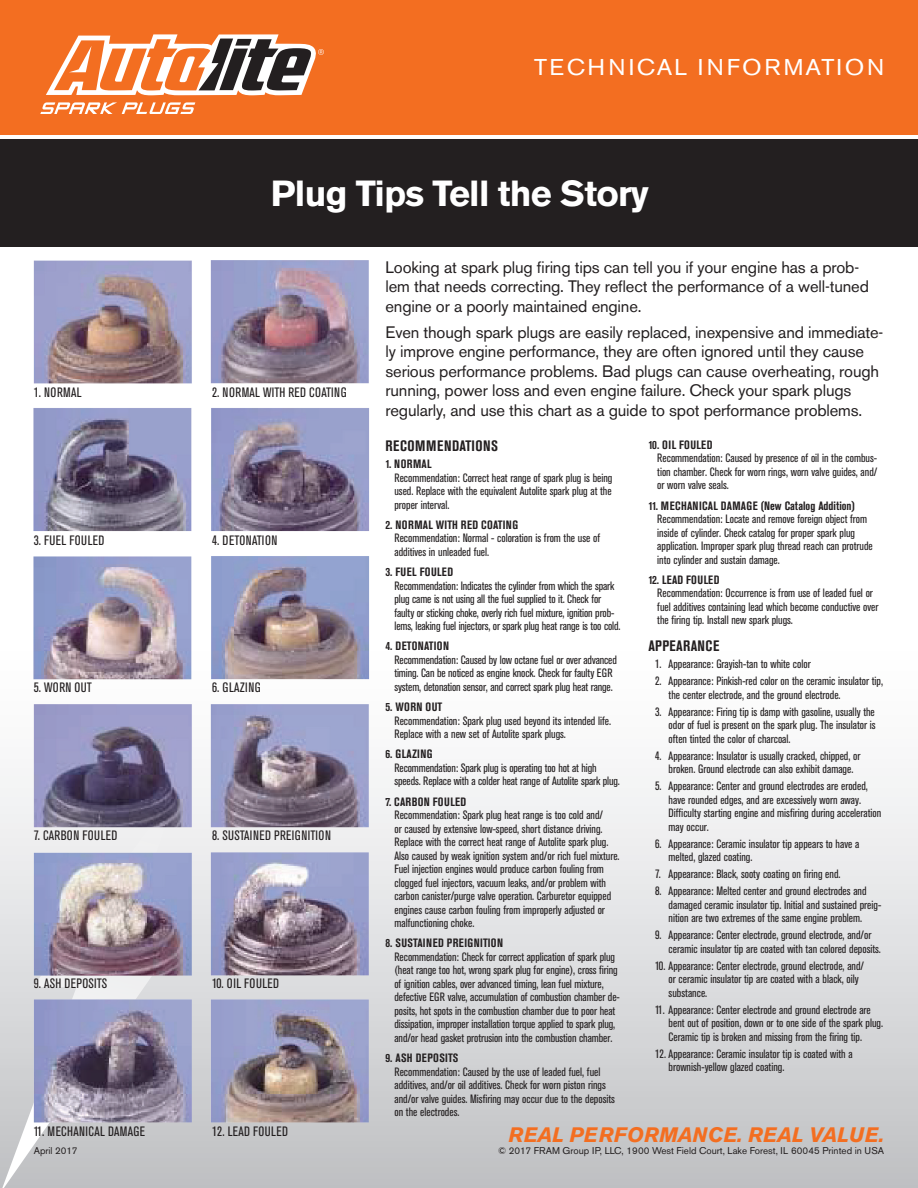
<style>
.page{position:relative;width:918px;height:1188px;background:#fff}
.page>*{position:absolute;margin:0;border:0;box-sizing:border-box;transform-origin:0 0}
.t1{font:700 36px "Akzidenz Grotesk BE";letter-spacing:-.02em;color:#fff}
.t2{font:22.65px "Akzidenz Grotesk BE";letter-spacing:.11em;color:#fff;scale:1.06 1}
.t3{font:italic 700 20.85px "Akzidenz Grotesk BE";letter-spacing:.01em;color:#f36e21}
.t4{font:16.5px/19.5px "Akzidenz Grotesk BE";letter-spacing:-.01em;color:#231f20}
.t5{font:700 condensed 15px "Akzidenz Grotesk BE";letter-spacing:.035em;color:#231f20}
.t6{font:condensed 13.5px "Akzidenz Grotesk BE";letter-spacing:.02em;color:#231f20}
.t7{font:condensed 12px/13.5px "Akzidenz Grotesk BE";color:#231f20}
.t8{font:700 condensed 12px "Akzidenz Grotesk BE";letter-spacing:.02em;color:#231f20}
.t9{font:700 condensed 12px "Akzidenz Grotesk BE";letter-spacing:.04em;color:#231f20}
.t10{font:9.75px "Akzidenz Grotesk BE";color:#231f20}
</style>
<div class="page">
<div style="left:0;top:501px;width:918px;height:687px;background:linear-gradient(to bottom,#fff,#c6c7ca)"></div>
<svg style="left:1px;top:787px;width:178px;height:401px;background:#cfd0d2"></svg>
<div style="left:0;top:0;width:918px;height:135px;background:#f36e21"></div>
<svg style="left:40px;top:102px;width:155px;height:12px"></svg>
<svg style="left:46px;top:34px;width:278px;height:61px"></svg>
<div style="left:0;top:139px;width:918px;height:107px;background:#231f20"></div>
<img style="left:19px;top:246px;width:362px;height:887px">
<h2 class="t2" style="left:534px;top:54px;width:332px">TECHNICAL INFORMATION</h2>
<h1 class="t1" style="left:271px;top:172px;width:380px">Plug Tips Tell the Story</h1>
<p class="t6" style="left:34px;top:385px;width:49px">1. NORMAL</p>
<p class="t6" style="left:212px;top:385px;width:136px">2. NORMAL WITH RED COATING</p>
<p class="t6" style="left:34px;top:533px;width:72px">3. FUEL FOULED</p>
<p class="t6" style="left:212px;top:533px;width:67px">4. DETONATION</p>
<p class="t6" style="left:34px;top:680px;width:60px">5. WORN OUT</p>
<p class="t6" style="left:212px;top:680px;width:50px">6. GLAZING</p>
<p class="t6" style="left:34px;top:828px;width:85px">7. CARBON FOULED</p>
<p class="t6" style="left:212px;top:828px;width:120px">8. SUSTAINED PREIGNITION</p>
<p class="t6" style="left:34px;top:976px;width:75px">9. ASH DEPOSITS</p>
<p class="t6" style="left:212px;top:976px;width:68px">10. OIL FOULED</p>
<p class="t6" style="left:34px;top:1124px;width:113px">11. MECHANICAL DAMAGE</p>
<p class="t6" style="left:212px;top:1124px;width:77px">12. LEAD FOULED</p>
<p class="t10" style="left:34px;top:1144px;width:45px">April 2017</p>
<h3 class="t4" style="left:386px;top:257px;width:485px">Looking at spark plug firing tips can tell you if your engine has a prob&shy;lem that needs correcting. They reflect the performance of a well-tuned engine or a poorly maintained engine.</h3>
<p class="t4" style="left:386px;top:322px;width:499px">Even though spark plugs are easily replaced, inexpensive and immediate&shy;ly improve engine performance, they are often ignored until they cause serious performance problems. Bad plugs can cause overheating, rough running, power loss and even engine failure. Check your spark plugs regularly, and use this chart as a guide to spot performance problems.</p>
<p class="t5" style="left:386px;top:437px;width:114px">RECOMMENDATIONS</p>
<p class="t8" style="left:386px;top:457px;width:48px">1. NORMAL</p>
<p class="t7" style="left:394px;top:471px;width:219px;text-align:justify">Recommendation: Correct heat range of spark plug is being used. Replace with the equivalent Autolite spark plug at the proper interval.</p>
<p class="t8" style="left:386px;top:518px;width:134px">2. NORMAL WITH RED COATING</p>
<p class="t7" style="left:394px;top:532px;width:207px">Recommendation: Normal - coloration is from the use of additives in unleaded fuel.</p>
<p class="t9" style="left:386px;top:565px;width:69px">3. FUEL FOULED</p>
<p class="t7" style="left:394px;top:579px;width:228px">Recommendation: Indicates the cylinder from which the spark plug came is not using all the fuel supplied to it. Check for faulty or sticking choke, overly rich fuel mixture, ignition prob&shy;lems, leaking fuel injectors, or spark plug heat range is too cold.</p>
<p class="t8" style="left:386px;top:639px;width:65px">4. DETONATION</p>
<p class="t7" style="left:394px;top:653px;width:224px">Recommendation: Caused by low octane fuel or over advanced timing. Can be noticed as engine knock. Check for faulty EGR system, detonation sensor, and correct spark plug heat range.</p>
<p class="t8" style="left:386px;top:700px;width:58px">5. WORN OUT</p>
<p class="t7" style="left:394px;top:714px;width:218px">Recommendation: Spark plug used beyond its intended life.<br>Replace with a new set of Autolite spark plugs.</p>
<p class="t8" style="left:386px;top:747px;width:49px">6. GLAZING</p>
<p class="t7" style="left:394px;top:761px;width:227px">Recommendation: Spark plug is operating too hot at high speeds. Replace with a colder heat range of Autolite spark plug.</p>
<p class="t8" style="left:386px;top:795px;width:82px">7. CARBON FOULED</p>
<p class="t7" style="left:394px;top:808px;width:227px">Recommendation: Spark plug heat range is too cold and/<br>or caused by extensive low-speed, short distance driving.<br>Replace with the correct heat range of Autolite spark plug.<br>Also caused by weak ignition system and/or rich fuel mixture.<br>Fuel injection engines would produce carbon fouling from clogged fuel injectors, vacuum leaks, and/or problem with carbon canister/purge valve operation. Carburetor equipped engines cause carbon fouling from improperly adjusted or malfunctioning choke.</p>
<p class="t8" style="left:386px;top:936px;width:119px">8. SUSTAINED PREIGNITION</p>
<p class="t7" style="left:394px;top:950px;width:227px">Recommendation: Check for correct application of spark plug (heat range too hot, wrong spark plug for engine), cross firing of ignition cables, over advanced timing, lean fuel mixture, defective EGR valve, accumulation of combustion chamber de&shy;posits, hot spots in the combustion chamber due to poor heat dissipation, improper installation torque applied to spark plug, and/or head gasket protrusion into the combustion chamber.</p>
<p class="t8" style="left:386px;top:1051px;width:74px">9. ASH DEPOSITS</p>
<p class="t7" style="left:394px;top:1065px;width:222px">Recommendation: Caused by the use of leaded fuel, fuel additives, and/or oil additives. Check for worn piston rings and/or valve guides. Misfiring may occur due to the deposits on the electrodes.</p>
<p class="t8" style="left:648px;top:438px;width:66px">10. OIL FOULED</p>
<p class="t7" style="left:657px;top:452px;width:222px;text-align:justify">Recommendation: Caused by presence of oil in the combus&shy;tion chamber. Check for worn rings, worn valve guides, and/ or worn valve seals.</p>
<p class="t8" style="left:648px;top:499px;width:208px">11. MECHANICAL DAMAGE (New Catalog Addition)</p>
<p class="t7" style="left:657px;top:512px;width:217px">Recommendation: Locate and remove foreign object from inside of cylinder. Check catalog for proper spark plug application. Improper spark plug thread reach can protrude into cylinder and sustain damage.</p>
<p class="t8" style="left:648px;top:573px;width:73px">12. LEAD FOULED</p>
<p class="t7" style="left:657px;top:587px;width:223px">Recommendation: Occurrence is from use of leaded fuel or fuel additives containing lead which become conductive over the firing tip. Install new spark plugs.</p>
<p class="t5" style="left:648px;top:638px;width:72px">APPEARANCE</p>
<p class="t7" style="left:655px;top:658px;width:157px">1. Appearance: Grayish-tan to white color</p>
<p class="t7" style="left:669px;top:675px;width:216px;text-indent:-14px">2. Appearance: Pinkish-red color on the ceramic insulator tip, the center electrode, and the ground electrode.</p>
<p class="t7" style="left:669px;top:705px;width:208px;text-align:justify;text-indent:-14px">3. Appearance: Firing tip is damp with gasoline, usually the odor of fuel is present on the spark plug. The insulator is often tinted the color of charcoal.</p>
<p class="t7" style="left:655px;top:749px;width:207px;text-align:center">4. Appearance: Insulator is usually cracked, chipped, or broken. Ground electrode can also exhibit damage.</p>
<p class="t7" style="left:669px;top:780px;width:214px;text-indent:-14px">5. Appearance: Center and ground electrodes are eroded, have rounded edges, and are excessively worn away.<br>Difficulty starting engine and misfiring during acceleration may occur.</p>
<p class="t7" style="left:669px;top:837px;width:192px;text-indent:-14px">6. Appearance: Ceramic insulator tip appears to have a melted, glazed coating.</p>
<p class="t7" style="left:655px;top:868px;width:187px">7. Appearance: Black, sooty coating on firing end.</p>
<p class="t7" style="left:669px;top:885px;width:214px;text-indent:-14px">8. Appearance: Melted center and ground electrodes and damaged ceramic insulator tip. Initial and sustained preig&shy;nition are two extremes of the same engine problem.</p>
<p class="t7" style="left:669px;top:929px;width:214px;text-indent:-14px">9. Appearance: Center electrode, ground electrode, and/or ceramic insulator tip are coated with tan colored deposits.</p>
<p class="t7" style="left:669px;top:959px;width:197px;text-indent:-14px">10. Appearance: Center electrode, ground electrode, and/ or ceramic insulator tip are coated with a black, oily substance.</p>
<p class="t7" style="left:669px;top:1003px;width:216px;text-indent:-14px">11. Appearance: Center electrode and ground electrode are bent out of position, down or to one side of the spark plug.<br>Ceramic tip is broken and missing from the firing tip.</p>
<p class="t7" style="left:669px;top:1047px;width:185px;text-indent:-14px">12. Appearance: Ceramic insulator tip is coated with a brownish-yellow glazed coating.</p>
<h3 class="t3" style="left:509px;top:1122px;width:377px">REAL PERFORMANCE. REAL VALUE.</h3>
<p class="t10" style="left:498px;top:1145px;width:388px">© 2017 FRAM Group IP, LLC, 1900 West Field Court, Lake Forest, IL 60045 Printed in USA</p>
</div>
